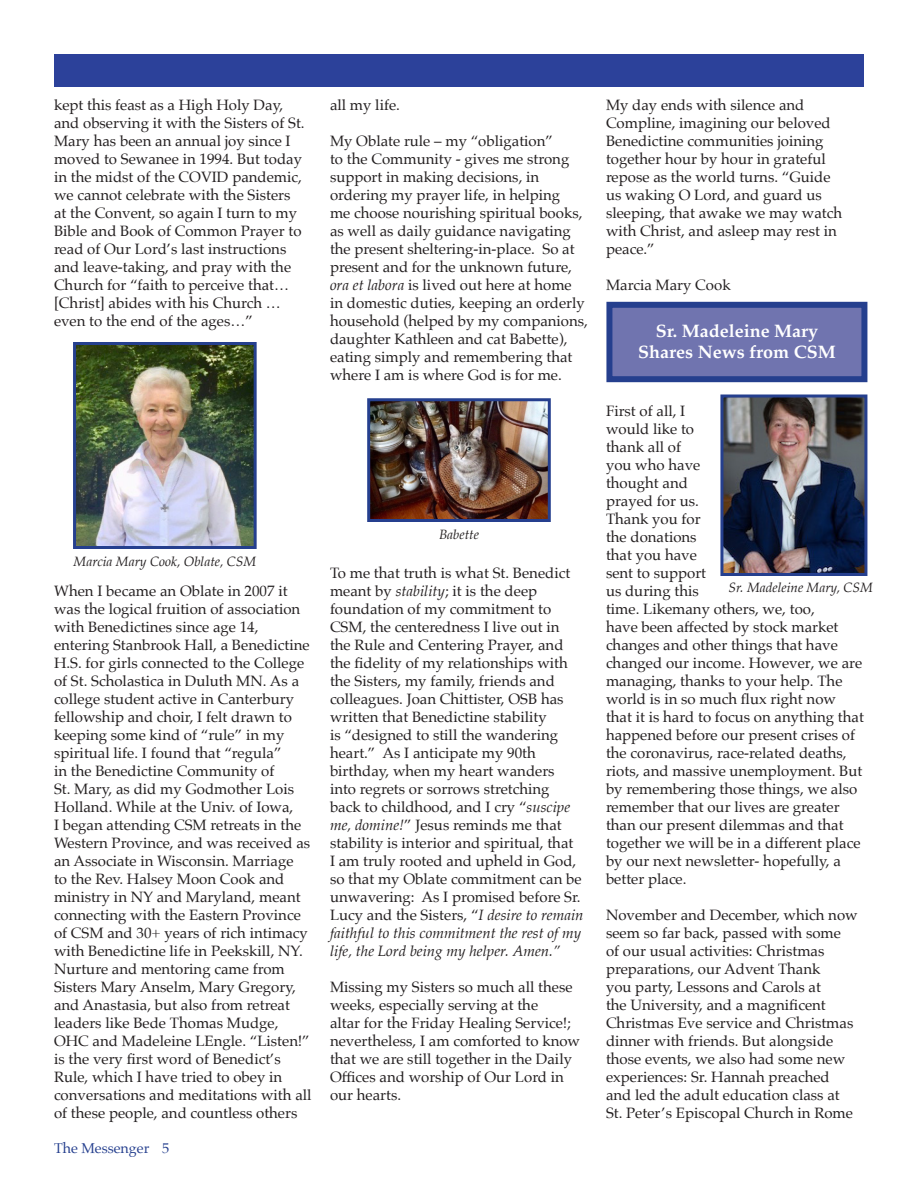
<style>
.page{position:relative;width:918px;height:1188px;background:#fff}
.page>*{position:absolute;margin:0;border:0;box-sizing:border-box;transform-origin:0 0}
.t1{font:700 18px "Palatino";color:#fff}
.t2{font:15px/18px "Palatino";color:#231f20}
.t3{font:14.25px "Palatino";color:#253f8e}
.t4{font:italic 13.5px "Palatino";color:#231f20}
.s1{font-style:italic}
</style>
<div class="page">
<div style="left:54px;top:54px;width:810px;height:33px;background:#2c419a"></div>
<div style="left:609px;top:305px;width:255px;height:74px;background:#7074af"></div>
<div style="left:606px;top:302px;width:261px;height:80px;border:6px solid #253f8e"></div>
<img style="left:724px;top:398px;width:139px;height:174px">
<div style="left:720px;top:394px;width:147px;height:182px;border:3px solid #253f8e"></div>
<img style="left:77px;top:346px;width:176px;height:199px">
<div style="left:73px;top:342px;width:184px;height:207px;border:3px solid #253f8e"></div>
<img style="left:371px;top:402px;width:176px;height:116px">
<div style="left:367px;top:398px;width:184px;height:124px;border:3px solid #253f8e"></div>
<p class="t2" style="left:54px;top:95px;width:252px">kept this feast as a High Holy Day, and observing it with the Sisters of St.<br>Mary has been an annual joy since I moved to Sewanee in 1994. But today in the midst of the COVID pandemic, we cannot celebrate with the Sisters at the Convent, so again I turn to my Bible and Book of Common Prayer to read of Our Lord’s last instructions and leave-taking, and pray with the Church for “faith to perceive that… [Christ] abides with his Church … even to the end of the ages…”</p>
<p class="t2" style="left:330px;top:95px;width:71px">all my life.</p>
<p class="t2" style="left:330px;top:131px;width:260px">My Oblate rule – my “obligation”<br>to the Community - gives me strong support in making decisions, in ordering my prayer life, in helping<br>me choose nourishing spiritual books, as well as daily guidance navigating the present sheltering-in-place. So at present and for the unknown future, <span class="s1">ora et labora</span> is lived out here at home in domestic duties, keeping an orderly household (helped by my companions, daughter Kathleen and cat Babette), eating simply and remembering that where I am is where God is for me.</p>
<p class="t4" style="left:74px;top:550px;width:184px">Marcia Mary Cook, Oblate, CSM</p>
<p class="t2" style="left:54px;top:581px;width:259px">When I became an Oblate in 2007 it was the logical fruition of association with Benedictines since age 14, entering Stanbrook Hall, a Benedictine H.S. for girls connected to the College of St. Scholastica in Duluth MN. As a college student active in Canterbury fellowship and choir, I felt drawn to keeping some kind of “rule” in my spiritual life. I found that “regula”<br>in the Benedictine Community of<br>St. Mary, as did my Godmother Lois Holland. While at the Univ. of Iowa,<br>I began attending CSM retreats in the Western Province, and was received as an Associate in Wisconsin. Marriage<br>to the Rev. Halsey Moon Cook and ministry in NY and Maryland, meant connecting with the Eastern Province of CSM and 30+ years of rich intimacy with Benedictine life in Peekskill, NY.<br>Nurture and mentoring came from Sisters Mary Anselm, Mary Gregory, and Anastasia, but also from retreat leaders like Bede Thomas Mudge, OHC and Madeleine LEngle. “Listen!” is the very first word of Benedict’s Rule, which I have tried to obey in conversations and meditations with all of these people, and countless others</p>
<p class="t3" style="left:54px;top:1136px;width:117px">The Messenger 5</p>
<p class="t4" style="left:439px;top:523px;width:41px">Babette</p>
<p class="t2" style="left:330px;top:563px;width:255px">To me that truth is what St. Benedict meant by <span class="s1">stability</span>; it is the deep foundation of my commitment to CSM, the centeredness I live out in the Rule and Centering Prayer, and the fidelity of my relationships with the Sisters, my family, friends and colleagues. Joan Chittister, OSB has written that Benedictine stability<br>is “designed to still the wandering heart.” As I anticipate my 90th birthday, when my heart wanders into regrets or sorrows stretching back to childhood, and I cry “<span class="s1">suscipe me, domine!</span>” Jesus reminds me that stability is interior and spiritual, that<br>I am truly rooted and upheld in God, so that my Oblate commitment can be unwavering: As I promised before Sr.<br>Lucy and the Sisters, “<span class="s1">I desire to remain faithful to this commitment the rest of my life, the Lord being my helper. Amen.”</span></p>
<p class="t2" style="left:330px;top:977px;width:252px">Missing my Sisters so much all these weeks, especially serving at the<br>altar for the Friday Healing Service!; nevertheless, I am comforted to know that we are still together in the Daily<br>Offices and worship of Our Lord in our hearts.</p>
<p class="t2" style="left:606px;top:95px;width:238px">My day ends with silence and<br>Compline, imagining our beloved<br>Benedictine communities joining together hour by hour in grateful repose as the world turns. “Guide us waking O Lord, and guard us sleeping, that awake we may watch with Christ, and asleep may rest in peace.”</p>
<p class="t2" style="left:606px;top:275px;width:126px">Marcia Mary Cook</p>
<p class="t1" style="left:656px;top:315px;width:164px">Sr. Madeleine Mary</p>
<p class="t1" style="left:638px;top:337px;width:199px">Shares News from CSM</p>
<p class="t2" style="left:606px;top:401px;width:102px">First of all, I would like to thank all of you who have thought and prayed for us.<br>Thank you for the donations that you have sent to support</p>
<p class="t2" style="left:606px;top:581px;width:94px">us during this</p>
<p class="t2" style="left:606px;top:599px;width:259px">time. Likemany others, we, too,<br>have been affected by stock market changes and other things that have changed our income. However, we are managing, thanks to your help. The world is in so much flux right now that it is hard to focus on anything that happened before our present crises of the coronavirus, race-related deaths, riots, and massive unemployment. But by remembering those things, we also remember that our lives are greater than our present dilemmas and that together we will be in a different place by our next newsletter- hopefully, a better place.</p>
<p class="t2" style="left:606px;top:905px;width:253px">November and December, which now seem so far back, passed with some of our usual activities: Christmas preparations, our Advent Thank<br>you party, Lessons and Carols at<br>the University, and a magnificent Christmas Eve service and Christmas dinner with friends. But alongside those events, we also had some new experiences: Sr. Hannah preached and led the adult education class at St. Peter’s Episcopal Church in Rome</p>
<p class="t4" style="left:729px;top:576px;width:146px">Sr. Madeleine Mary, CSM</p>
</div>
